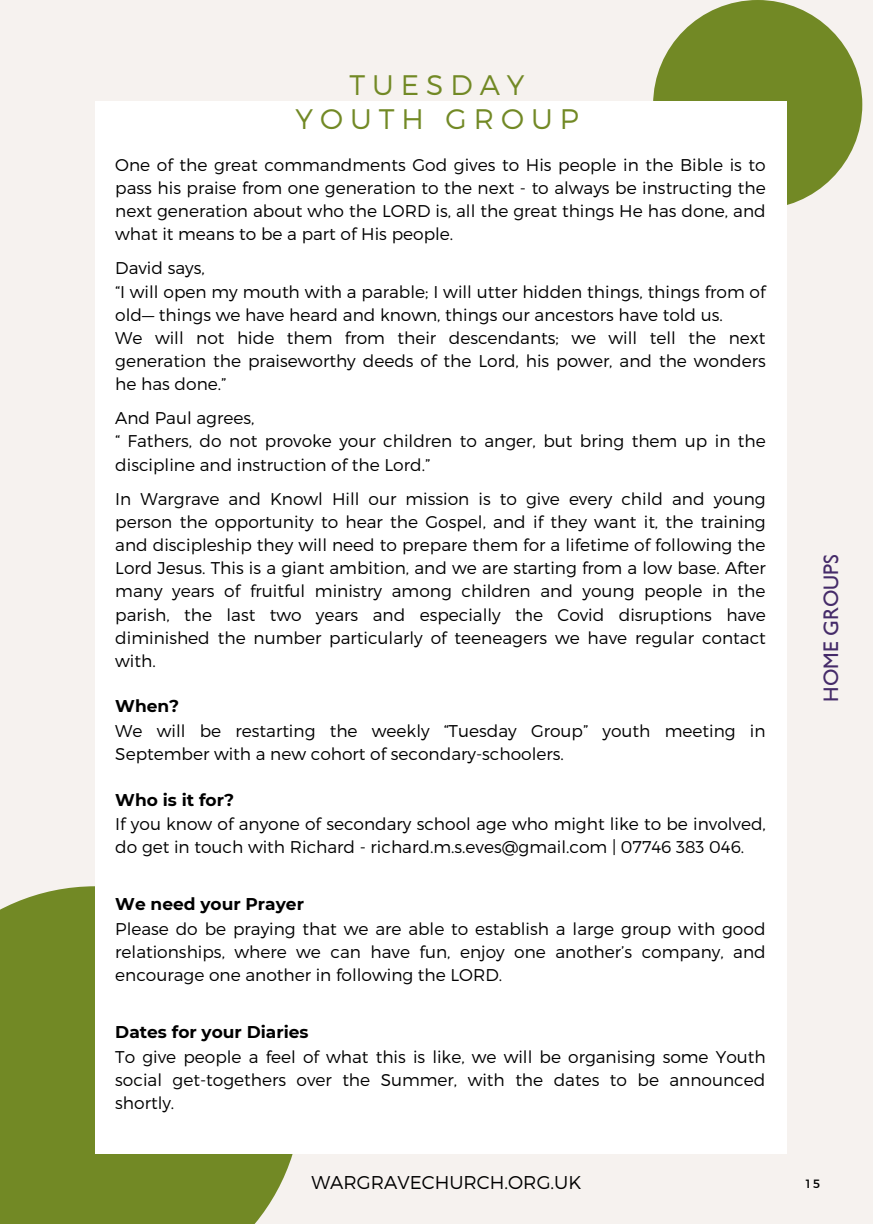
<style>
.page{position:relative;width:873px;height:1224px;background:#f6f2ef}
.page>*{position:absolute;margin:0;border:0;box-sizing:border-box;transform-origin:0 0}
.t1{font:300 28.2px/34.6px "Montserrat";letter-spacing:.245em;color:#728925;text-align:center}
.t2{font:21.2px "Gill Sans";color:#452b69}
.t3{font:300 18.6px "Montserrat";color:#000}
.t4{font:300 17px/23.2px "Montserrat";color:#000;text-align:justify}
.t5{font:700 17px "Montserrat";color:#000}
.t6{font:12px "Montserrat";color:#000}
</style>
<div class="page">
<div style="left:0;top:886px;width:302px;height:338px;background:#728925"></div>
<div style="left:653px;top:0;width:209px;height:209px;background:#728925;border-radius:50%"></div>
<div style="left:96px;top:101px;width:691px;height:1053px;background:#fff"></div>
<p class="t1" style="left:295px;top:66px;width:285px">TUESDAY<br>YOUTH GROUP</p>
<p class="t4" style="left:115px;top:152px;width:652px">One of the great commandments God gives to His people in the Bible is to pass his praise from one generation to the next - to always be instructing the next generation about who the LORD is, all the great things He has done, and what it means to be a part of His people.</p>
<p class="t4" style="left:115px;top:256px;width:91px">David says,</p>
<p class="t4" style="left:115px;top:279px;width:652px">“I will open my mouth with a parable; I will utter hidden things, things from of old— things we have heard and known, things our ancestors have told us.</p>
<p class="t4" style="left:115px;top:325px;width:652px">We will not hide them from their descendants; we will tell the next generation the praiseworthy deeds of the Lord, his power, and the wonders he has done.”</p>
<p class="t4" style="left:115px;top:406px;width:141px">And Paul agrees,</p>
<p class="t4" style="left:115px;top:429px;width:652px">“ Fathers, do not provoke your children to anger, but bring them up in the discipline and instruction of the Lord.”</p>
<p class="t4" style="left:115px;top:486px;width:652px">In Wargrave and Knowl Hill our mission is to give every child and young person the opportunity to hear the Gospel, and if they want it, the training and discipleship they will need to prepare them for a lifetime of following the Lord Jesus. This is a giant ambition, and we are starting from a low base. After many years of fruitful ministry among children and young people in the parish, the last two years and especially the Covid disruptions have diminished the number particularly of teeneagers we have regular contact with.</p>
<p class="t5" style="left:115px;top:696px;width:66px">When?</p>
<p class="t4" style="left:115px;top:718px;width:652px">We will be restarting the weekly “Tuesday Group” youth meeting in<br>September with a new cohort of secondary-schoolers.</p>
<p class="t5" style="left:115px;top:789px;width:120px">Who is it for?</p>
<p class="t4" style="left:115px;top:812px;width:652px">If you know of anyone of secondary school age who might like to be involved, do get in touch with Richard - richard.m.s.eves@gmail.com | 07746 383 046.</p>
<p class="t5" style="left:115px;top:894px;width:190px">We need your Prayer</p>
<p class="t4" style="left:115px;top:916px;width:652px">Please do be praying that we are able to establish a large group with good relationships, where we can have fun, enjoy one another’s company, and encourage one another in following the LORD.</p>
<p class="t5" style="left:115px;top:1022px;width:195px">Dates for your Diaries</p>
<p class="t4" style="left:115px;top:1044px;width:652px">To give people a feel of what this is like, we will be organising some Youth social get-togethers over the Summer, with the dates to be announced shortly.</p>
<p class="t2" style="left:824px;top:702px;width:149px;rotate:-90deg">HOME GROUPS</p>
<p class="t3" style="left:311px;top:1170px;width:271px">WARGRAVECHURCH.ORG.UK</p>
<p class="t6" style="left:806px;top:1176px;width:16px">15</p>
</div>
